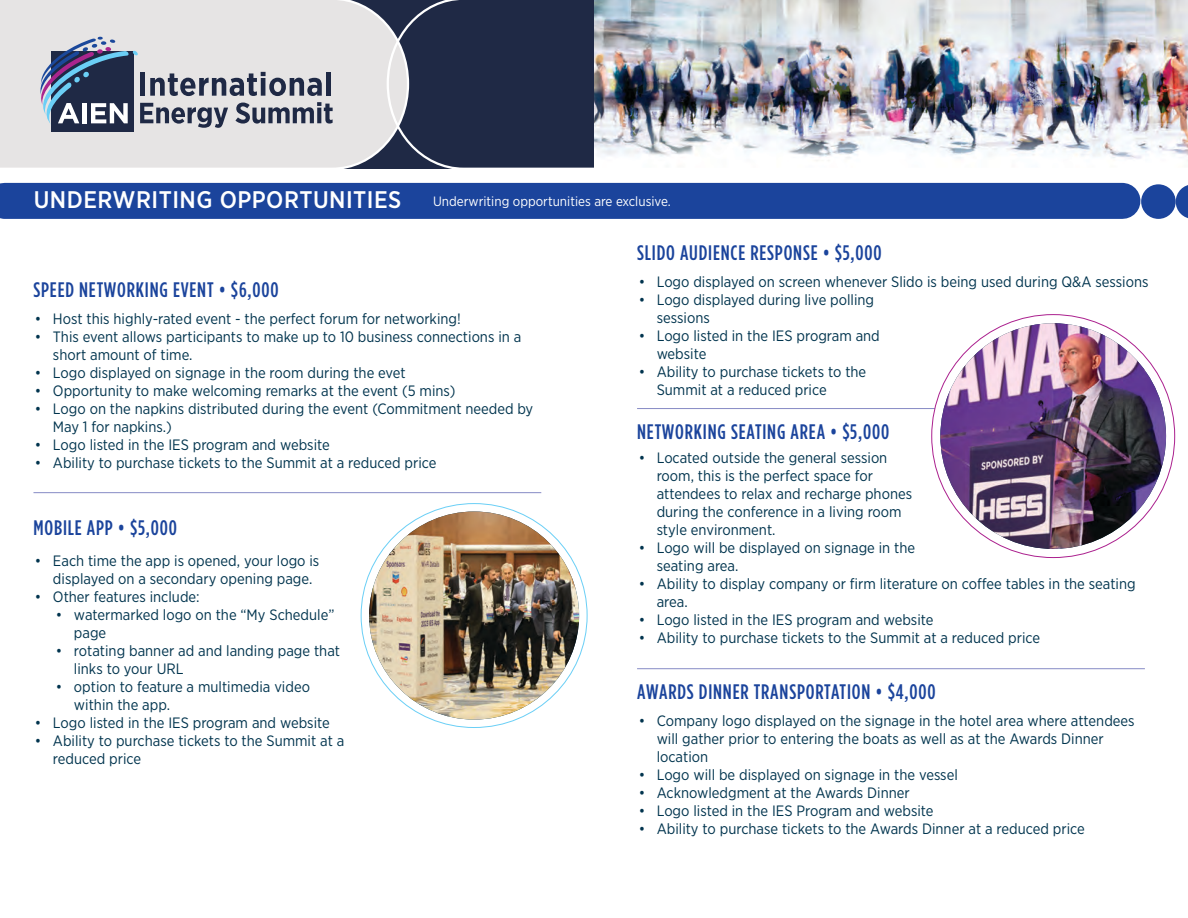
<style>
.page{position:relative;width:1188px;height:918px;background:#fff}
.page>*{position:absolute;margin:0;border:0;box-sizing:border-box;transform-origin:0 0}
.t1{font:500 24px "Gotham Narrow";letter-spacing:.02em;color:#fff}
.t2{font:500 21px "Gotham Condensed";letter-spacing:.04em;color:#1b449c}
.t3{font:15px/18px "Gotham Narrow";color:#00344e}
.t4{font:13.5px "Gotham Narrow";color:#fff}
</style>
<div class="page">
<div style="left:5px;top:183px;width:1117px;height:36px;background:#1b449c"></div>
<div style="left:1141px;top:184px;width:35px;height:35px;background:#1b449c;border-radius:50%"></div>
<svg style="left:1176px;top:185px;width:12px;height:34px"></svg>
<div style="left:0;top:0;width:385px;height:169px;background:#e6e4e4"></div>
<img style="left:385px;top:0;width:803px;height:169px">
<div style="left:52px;top:51px;width:82px;height:81px;background:#1f2945"></div>
<svg style="left:41px;top:37px;width:292px;height:91px"></svg>
<hr style="left:33px;top:492px;width:508px;height:1px;background:#868bc5">
<img style="left:369px;top:512px;width:210px;height:208px">
<hr style="left:637px;top:408px;width:508px;height:1px;background:#868bc5">
<hr style="left:637px;top:668px;width:508px;height:1px;background:#868bc5">
<div style="left:932px;top:315px;width:243px;height:243px;background:#fff;border-radius:50%"></div>
<img style="left:940px;top:323px;width:226px;height:226px;border-radius:113px">
<p class="t1" style="left:34px;top:184px;width:369px">UNDERWRITING OPPORTUNITIES</p>
<p class="t4" style="left:433px;top:193px;width:239px">Underwriting opportunities are exclusive.</p>
<p class="t2" style="left:637px;top:241px;width:246px">SLIDO AUDIENCE RESPONSE • $5,000</p>
<p class="t3" style="left:639px;top:273px;width:511px">• Logo displayed on screen whenever Slido is being used during Q&amp;A sessions</p>
<p class="t3" style="left:657px;top:291px;width:219px;text-indent:-18px">• Logo displayed during live polling sessions</p>
<p class="t3" style="left:657px;top:327px;width:225px;text-indent:-18px">• Logo listed in the IES program and website</p>
<p class="t3" style="left:657px;top:363px;width:211px;text-indent:-18px">• Ability to purchase tickets to the<br>Summit at a reduced price</p>
<p class="t2" style="left:33px;top:278px;width:247px">SPEED NETWORKING EVENT • $6,000</p>
<p class="t3" style="left:35px;top:310px;width:427px">• Host this highly-rated event - the perfect forum for networking!</p>
<p class="t3" style="left:53px;top:328px;width:470px;text-indent:-18px">• This event allows participants to make up to 10 business connections in a short amount of time.</p>
<p class="t3" style="left:35px;top:364px;width:372px">• Logo displayed on signage in the room during the evet</p>
<p class="t3" style="left:35px;top:382px;width:422px">• Opportunity to make welcoming remarks at the event (5 mins)</p>
<p class="t3" style="left:53px;top:400px;width:482px;text-indent:-18px">• Logo on the napkins distributed during the event (Commitment needed by<br>May 1 for napkins.)</p>
<p class="t3" style="left:35px;top:436px;width:296px">• Logo listed in the IES program and website</p>
<p class="t3" style="left:35px;top:454px;width:403px">• Ability to purchase tickets to the Summit at a reduced price</p>
<p class="t3" style="left:657px;top:448px;width:257px;text-indent:-18px">• Located outside the general session room, this is the perfect space for attendees to relax and recharge phones during the conference in a living room style environment.</p>
<p class="t3" style="left:657px;top:538px;width:260px;text-indent:-18px">• Logo will be displayed on signage in the seating area.</p>
<p class="t3" style="left:657px;top:574px;width:481px;text-indent:-18px">• Ability to display company or firm literature on coffee tables in the seating area.</p>
<p class="t3" style="left:639px;top:610px;width:296px">• Logo listed in the IES program and website</p>
<p class="t3" style="left:639px;top:628px;width:403px">• Ability to purchase tickets to the Summit at a reduced price</p>
<p class="t2" style="left:637px;top:421px;width:253px">NETWORKING SEATING AREA • $5,000</p>
<p class="t2" style="left:33px;top:516px;width:145px">MOBILE APP • $5,000</p>
<p class="t3" style="left:53px;top:551px;width:268px;text-indent:-18px">• Each time the app is opened, your logo is displayed on a secondary opening page.</p>
<p class="t3" style="left:35px;top:587px;width:166px">• Other features include:</p>
<p class="t3" style="left:74px;top:605px;width:262px;text-indent:-18px">• watermarked logo on the “My Schedule” page</p>
<p class="t3" style="left:74px;top:641px;width:268px;text-indent:-18px">• rotating banner ad and landing page that links to your URL</p>
<p class="t3" style="left:74px;top:677px;width:238px;text-indent:-18px">• option to feature a multimedia video within the app.</p>
<p class="t3" style="left:35px;top:713px;width:296px">• Logo listed in the IES program and website</p>
<p class="t3" style="left:53px;top:731px;width:293px;text-indent:-18px">• Ability to purchase tickets to the Summit at a reduced price</p>
<p class="t2" style="left:637px;top:680px;width:300px">AWARDS DINNER TRANSPORTATION • $4,000</p>
<p class="t3" style="left:657px;top:712px;width:480px;text-indent:-18px">• Company logo displayed on the signage in the hotel area where attendees will gather prior to entering the boats as well as at the Awards Dinner location</p>
<p class="t3" style="left:639px;top:766px;width:321px">• Logo will be displayed on signage in the vessel</p>
<p class="t3" style="left:639px;top:784px;width:273px">• Acknowledgment at the Awards Dinner</p>
<p class="t3" style="left:639px;top:802px;width:296px">• Logo listed in the IES Program and website</p>
<p class="t3" style="left:639px;top:820px;width:448px">• Ability to purchase tickets to the Awards Dinner at a reduced price</p>
</div>
